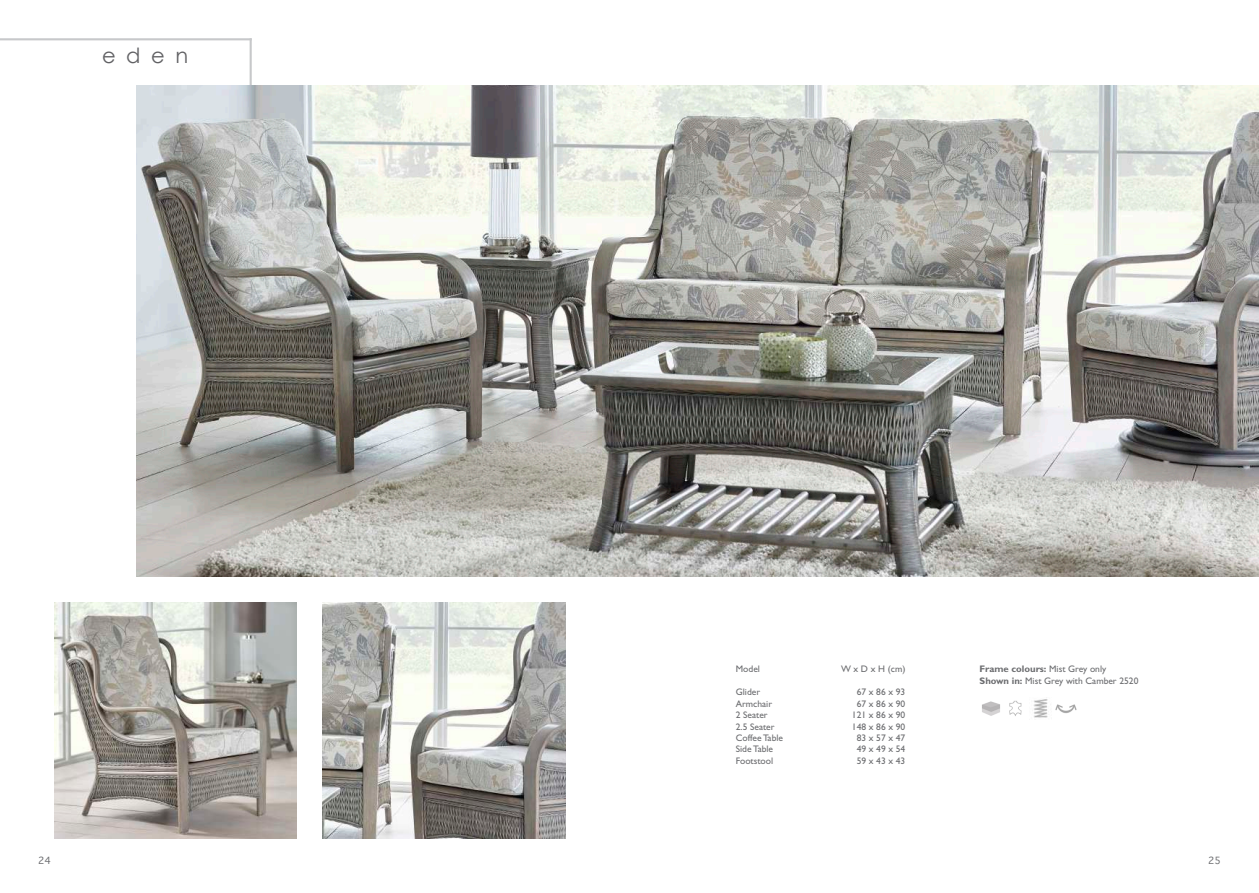
<style>
.page{position:relative;width:1259px;height:893px;background:#fff}
.page>*{position:absolute;margin:0;border:0;box-sizing:border-box;transform-origin:0 0}
.t1{font:21px "Century Gothic";color:#616164}
.t2{font:9.45px/11.4px "Gill Sans Std";color:#6c6d70}
.t3{font:9.45px "Thonburi";color:#6c6d70}
.s1{font-weight:700}
</style>
<div class="page">
<hr style="left:0;top:38px;width:252px;height:2px;background:#c7c8ca">
<hr style="left:250px;top:38px;width:2px;height:56px;background:#c7c8ca">
<img style="left:136px;top:85px;width:466px;height:492px">
<img style="left:323px;top:603px;width:242px;height:236px">
<img style="left:54px;top:603px;width:242px;height:236px">
<img style="left:602px;top:85px;width:657px;height:492px">
<img style="left:1055px;top:704px;width:22px;height:9px">
<img style="left:982px;top:701px;width:18px;height:15px">
<img style="left:1009px;top:700px;width:13px;height:16px">
<img style="left:1033px;top:699px;width:15px;height:19px">
<h1 class="t1" style="left:102px;top:43px;width:87px">eden</h1>
<p class="t2" style="left:736px;top:664px;width:26px">Model</p>
<p class="t2" style="left:736px;top:686px;width:49px">Glider<br>Armchair<br>2 Seater<br>2.5 Seater<br>Coffee Table<br>Side Table<br>Footstool</p>
<p class="t2" style="left:841px;top:664px;width:66px">W x D x H (cm)</p>
<p class="t2" style="left:852px;top:686px;width:55px;text-align:center">67 x 86 x 93<br>67 x 86 x 90<br>121 x 86 x 90<br>148 x 86 x 90<br>83 x 57 x 47<br>49 x 49 x 54<br>59 x 43 x 43</p>
<p class="t2" style="left:979px;top:664px;width:160px"><span class="s1">Frame colours:</span> Mist Grey only<br><span class="s1">Shown in:</span> Mist Grey with Camber 2520</p>
<p class="t3" style="left:38px;top:855px;width:14px">24</p>
<p class="t3" style="left:1208px;top:855px;width:14px">25</p>
</div>
